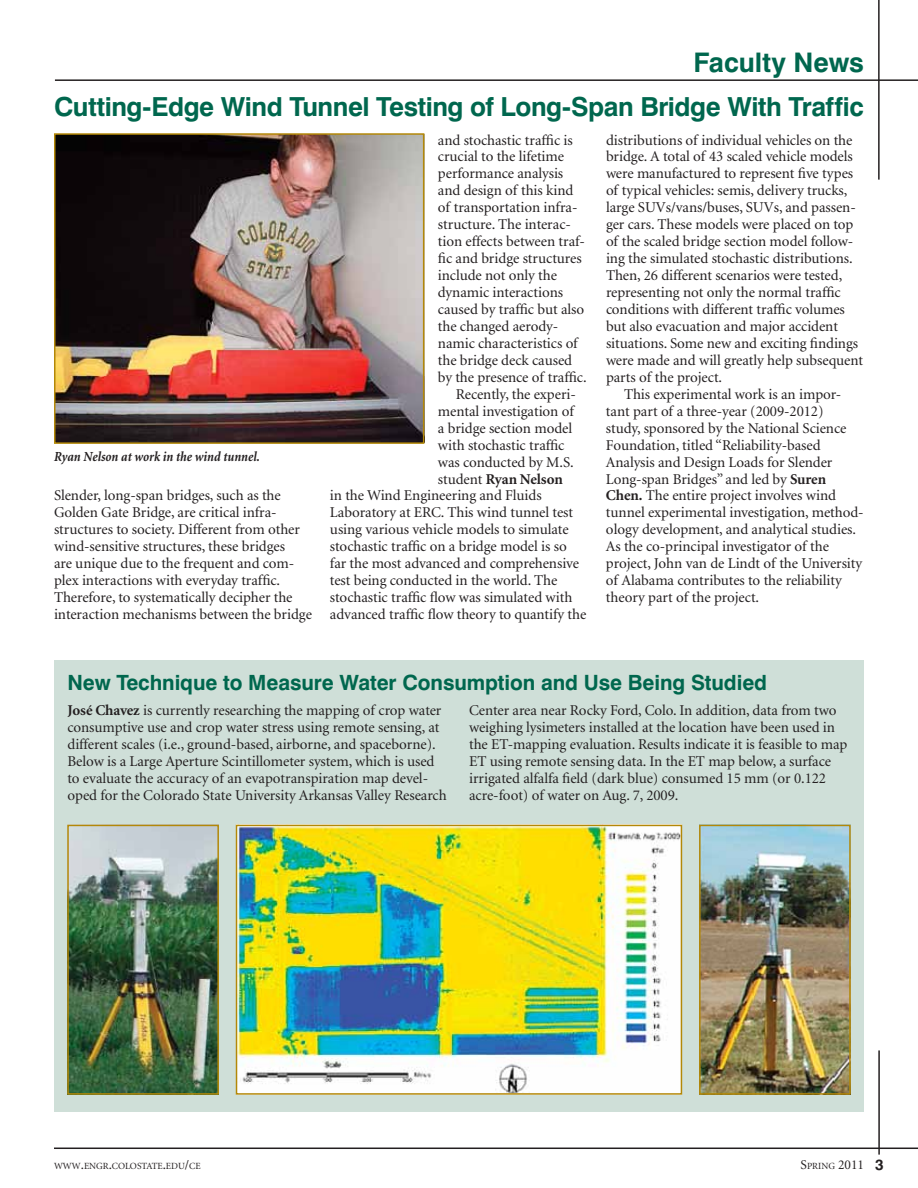
<style>
.page{position:relative;width:918px;height:1188px;background:#fff}
.page>*{position:absolute;margin:0;border:0;box-sizing:border-box;transform-origin:0 0}
.t1{font:700 27px "Swiss 721 BT";letter-spacing:-.005em;color:#00674e}
.t2{font:700 26.25px "Swiss 721 BT";letter-spacing:-.015em;color:#00674e}
.t3{font:700 21px "Swiss 721 BT";letter-spacing:-.005em;color:#00674e}
.t4{font:15px/17px "Minion";letter-spacing:-.005em;color:#231f20}
.t5{font:700 15px "Minion";letter-spacing:-.005em;color:#231f20}
.t6{font:italic 700 13.8px "Minion";color:#231f20;scale:.9 1}
.t7{font:13.5px "Minion";color:#231f20}
.t8{font:9.45px "Minion";color:#231f20}
.s1{font-weight:400}
.s2{font-weight:700}
.s3{font-size:13.5px}
.s4{font-size:9.45px}
.s5{font-family:"Swiss 721 BT";font-weight:700;font-size:15px}
</style>
<div class="page">
<div style="left:54px;top:660px;width:810px;height:451px;background:#cfdfd8"></div>
<img style="left:70px;top:828px;width:146px;height:264px">
<div style="left:67px;top:825px;width:152px;height:270px;border:2px solid #b38808"></div>
<img style="left:57px;top:136px;width:364px;height:305px">
<div style="left:54px;top:133px;width:370px;height:311px;border:2px solid #b38808"></div>
<img style="left:702px;top:828px;width:146px;height:264px">
<div style="left:699px;top:825px;width:152px;height:270px;border:2px solid #b38808"></div>
<img style="left:239px;top:828px;width:440px;height:264px">
<div style="left:236px;top:825px;width:446px;height:270px;border:2px solid #b38808"></div>
<hr style="left:878px;top:0;width:2px;height:180px;background:#231f20">
<hr style="left:55px;top:79px;width:863px;height:2px;background:#231f20">
<hr style="left:878px;top:1050px;width:2px;height:105px;background:#231f20">
<hr style="left:54px;top:1148px;width:864px;height:1px;background:#231f20">
<h1 class="t1" style="left:693px;top:46px;width:172px">Faculty News</h1>
<h2 class="t2" style="left:54px;top:90px;width:811px">Cutting-Edge Wind Tunnel Testing of Long-Span Bridge With Traffic</h2>
<p class="t6" style="left:54px;top:450px;width:230px">Ryan Nelson at work in the wind tunnel.</p>
<p class="t4" style="left:54px;top:488px;width:259px">Slender, long-span bridges, such as the Golden Gate Bridge, are critical infra&shy;structures to society. Different from other wind-sensitive structures, these bridges<br>are unique due to the frequent and com&shy;plex interactions with everyday traffic.<br>Therefore, to systematically decipher the interaction mechanisms between the bridge</p>
<p class="t4" style="left:438px;top:132px;width:136px">and stochastic traffic is</p>
<p class="t4" style="left:438px;top:149px;width:128px">crucial to the lifetime</p>
<p class="t4" style="left:438px;top:166px;width:127px">performance analysis</p>
<p class="t4" style="left:438px;top:183px;width:137px">and design of this kind</p>
<p class="t4" style="left:438px;top:200px;width:141px">of transportation infra-</p>
<p class="t4" style="left:438px;top:217px;width:135px">structure. The interac-</p>
<p class="t4" style="left:438px;top:234px;width:149px">tion effects between traf-</p>
<p class="t4" style="left:438px;top:250px;width:145px">fic and bridge structures</p>
<p class="t4" style="left:438px;top:267px;width:121px">include not only the</p>
<p class="t4" style="left:438px;top:284px;width:127px">dynamic interactions</p>
<p class="t4" style="left:438px;top:301px;width:148px">caused by traffic but also</p>
<p class="t4" style="left:438px;top:318px;width:122px">the changed aerody-</p>
<p class="t4" style="left:438px;top:335px;width:141px">namic characteristics of</p>
<p class="t4" style="left:438px;top:352px;width:136px">the bridge deck caused</p>
<p class="t4" style="left:438px;top:369px;width:150px">by the presence of traffic.</p>
<p class="t4" style="left:456px;top:386px;width:122px">Recently, the experi-</p>
<p class="t4" style="left:438px;top:403px;width:137px">mental investigation of</p>
<p class="t4" style="left:438px;top:420px;width:136px">a bridge section model</p>
<p class="t4" style="left:438px;top:437px;width:128px">with stochastic traffic</p>
<p class="t4" style="left:438px;top:454px;width:137px">was conducted by M.S.</p>
<p class="t5" style="left:438px;top:471px;width:127px"><span class="s1">student</span> Ryan Nelson</p>
<p class="t4" style="left:330px;top:488px;width:213px">in the Wind Engineering and Fluids</p>
<p class="t4" style="left:330px;top:505px;width:245px">Laboratory at ERC. This wind tunnel test</p>
<p class="t4" style="left:330px;top:522px;width:240px">using various vehicle models to simulate</p>
<p class="t4" style="left:330px;top:539px;width:238px">stochastic traffic on a bridge model is so</p>
<p class="t4" style="left:330px;top:556px;width:250px">far the most advanced and comprehensive</p>
<p class="t4" style="left:330px;top:573px;width:229px">test being conducted in the world. The</p>
<p class="t4" style="left:330px;top:589px;width:244px">stochastic traffic flow was simulated with</p>
<p class="t4" style="left:330px;top:606px;width:258px">advanced traffic flow theory to quantify the</p>
<p class="t4" style="left:606px;top:132px;width:259px">distributions of individual vehicles on the bridge. A total of 43 scaled vehicle models were manufactured to represent five types of typical vehicles: semis, delivery trucks, large SUVs/vans/buses, SUVs, and passen&shy;ger cars. These models were placed on top of the scaled bridge section model follow&shy;ing the simulated stochastic distributions.<br>Then, 26 different scenarios were tested, representing not only the normal traffic conditions with different traffic volumes but also evacuation and major accident situations. Some new and exciting findings were made and will greatly help subsequent parts of the project.</p>
<p class="t4" style="left:606px;top:386px;width:259px;text-indent:18px">This experimental work is an impor&shy;tant part of a three-year (2009-2012)<br>study, sponsored by the National Science Foundation, titled “Reliability-based Analysis and Design Loads for Slender Long-span Bridges” and led by <span class="s2">Suren Chen.</span> The entire project involves wind tunnel experimental investigation, method&shy;ology development, and analytical studies.<br>As the co-principal investigator of the project, John van de Lindt of the University of Alabama contributes to the reliability theory part of the project.</p>
<h3 class="t3" style="left:68px;top:670px;width:701px">New Technique to Measure Water Consumption and Use Being Studied</h3>
<p class="t4" style="left:68px;top:702px;width:381px"><span class="s2">José Chavez</span> is currently researching the mapping of crop water consumptive use and crop water stress using remote sensing, at different scales (i.e., ground-based, airborne, and spaceborne).<br>Below is a Large Aperture Scintillometer system, which is used to evaluate the accuracy of an evapotranspiration map devel&shy;oped for the Colorado State University Arkansas Valley Research</p>
<p class="t4" style="left:469px;top:702px;width:380px">Center area near Rocky Ford, Colo. In addition, data from two weighing lysimeters installed at the location have been used in the ET-mapping evaluation. Results indicate it is feasible to map ET using remote sensing data. In the ET map below, a surface irrigated alfalfa field (dark blue) consumed 15 mm (or 0.122 acre-foot) of water on Aug. 7, 2009.</p>
<p class="t8" style="left:54px;top:1161px;width:148px">WWW<span class="s3">.</span>ENGR<span class="s3">.</span>COLOSTATE<span class="s3">.</span>EDU<span class="s3">/</span>CE</p>
<p class="t7" style="left:801px;top:1158px;width:85px">S<span class="s4">PRING</span> 2011 <span class="s5">3</span></p>
</div>
